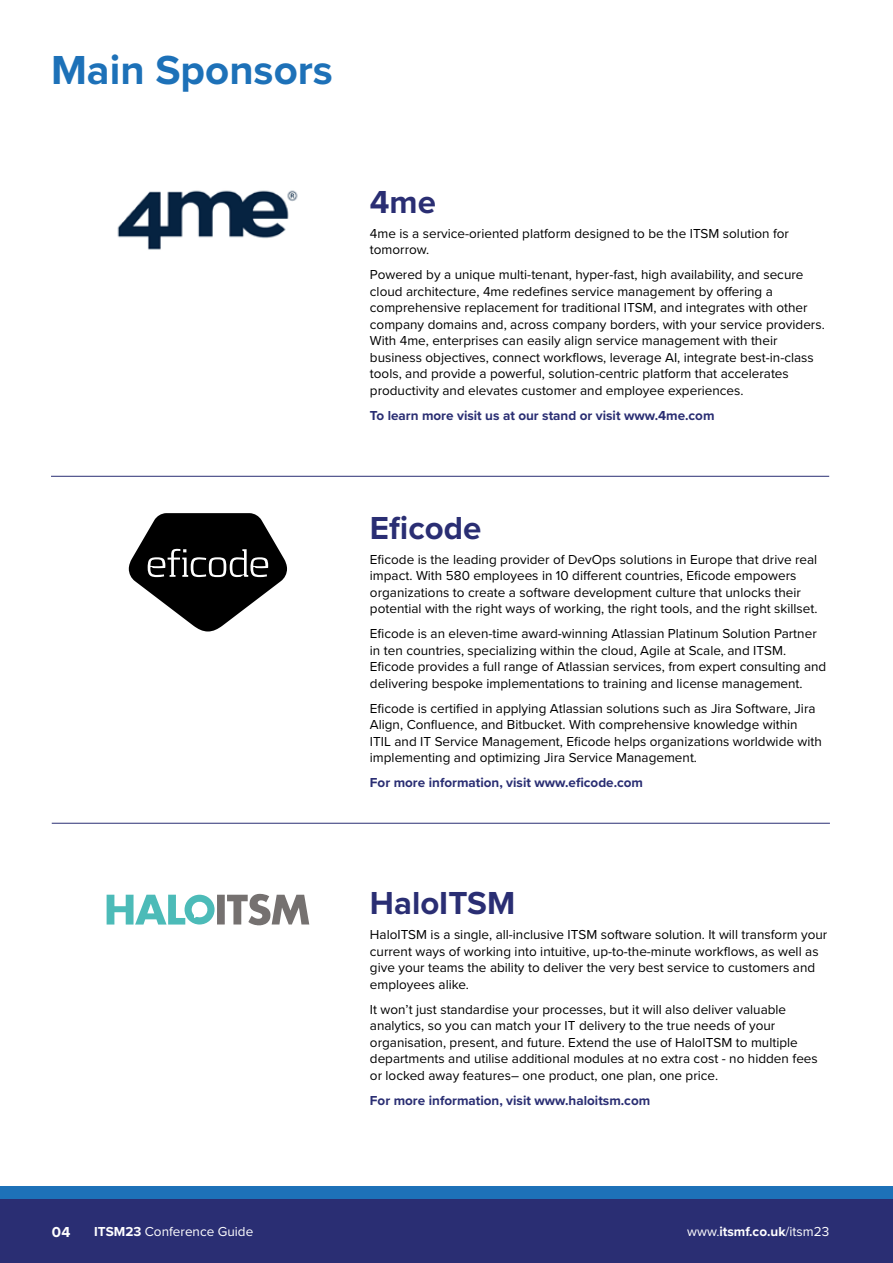
<style>
.page{position:relative;width:893px;height:1263px;background:#fff}
.page>*{position:absolute;margin:0;border:0;box-sizing:border-box;transform-origin:0 0}
.t1{font:700 42px "Proxima Nova";color:#1d71b8}
.t2{font:700 33px "Proxima Nova";color:#2a2e73}
.t3{font:700 15px "Proxima Nova";color:#fff}
.t4{font:13.5px/16.5px "Proxima Nova";color:#000}
.t5{font:700 13.5px "Proxima Nova";color:#2a2e73}
.t6{font:13.5px "Proxima Nova";color:#fff}
.s1{font-weight:700}
</style>
<div class="page">
<div style="left:0;top:1197px;width:893px;height:66px;background:#2a2e73"></div>
<div style="left:0;top:1186px;width:893px;height:13px;background:#1d71b8"></div>
<hr style="left:51px;top:476px;width:778px;height:1px;background:#2a2e73">
<img style="left:117px;top:190px;width:181px;height:60px">
<hr style="left:52px;top:823px;width:778px;height:1px;background:#2a2e73">
<svg style="left:129px;top:513px;width:158px;height:118px"></svg>
<svg style="left:107px;top:894px;width:202px;height:31px"></svg>
<h1 class="t1" style="left:51px;top:39px;width:283px">Main Sponsors</h1>
<h2 class="t2" style="left:370px;top:177px;width:68px">4me</h2>
<p class="t4" style="left:370px;top:224px;width:421px">4me is a service-oriented platform designed to be the ITSM solution for tomorrow.</p>
<p class="t4" style="left:370px;top:266px;width:456px">Powered by a unique multi-tenant, hyper-fast, high availability, and secure cloud architecture, 4me redefines service management by offering a comprehensive replacement for traditional ITSM, and integrates with other company domains and, across company borders, with your service providers.<br>With 4me, enterprises can easily align service management with their business objectives, connect workflows, leverage AI, integrate best-in-class tools, and provide a powerful, solution-centric platform that accelerates productivity and elevates customer and employee experiences.</p>
<p class="t5" style="left:370px;top:405px;width:346px">To learn more visit us at our stand or visit www.4me.com</p>
<h2 class="t2" style="left:370px;top:503px;width:113px">Eficode</h2>
<p class="t4" style="left:370px;top:550px;width:449px">Eficode is the leading provider of DevOps solutions in Europe that drive real impact. With 580 employees in 10 different countries, Eficode empowers organizations to create a software development culture that unlocks their potential with the right ways of working, the right tools, and the right skillset.</p>
<p class="t4" style="left:370px;top:625px;width:458px">Eficode is an eleven-time award-winning Atlassian Platinum Solution Partner in ten countries, specializing within the cloud, Agile at Scale, and ITSM.<br>Eficode provides a full range of Atlassian services, from expert consulting and delivering bespoke implementations to training and license management.</p>
<p class="t4" style="left:370px;top:699px;width:453px">Eficode is certified in applying Atlassian solutions such as Jira Software, Jira Align, Confluence, and Bitbucket. With comprehensive knowledge within ITIL and IT Service Management, Eficode helps organizations worldwide with implementing and optimizing Jira Service Management.</p>
<p class="t5" style="left:370px;top:772px;width:275px">For more information, visit www.eficode.com</p>
<h2 class="t2" style="left:370px;top:879px;width:147px">HaloITSM</h2>
<p class="t4" style="left:370px;top:926px;width:459px">HaloITSM is a single, all-inclusive ITSM software solution. It will transform your current ways of working into intuitive, up-to-the-minute workflows, as well as give your teams the ability to deliver the very best service to customers and employees alike.</p>
<p class="t4" style="left:370px;top:1000px;width:449px">It won’t just standardise your processes, but it will also deliver valuable analytics, so you can match your IT delivery to the true needs of your organisation, present, and future. Extend the use of HaloITSM to multiple departments and utilise additional modules at no extra cost - no hidden fees or locked away features– one product, one plan, one price.</p>
<p class="t5" style="left:370px;top:1090px;width:282px">For more information, visit www.haloitsm.com</p>
<p class="t3" style="left:52px;top:1220px;width:20px">04</p>
<p class="t6" style="left:94px;top:1221px;width:161px"><span class="s1">ITSM23</span> Conference Guide</p>
<p class="t6" style="left:687px;top:1222px;width:143px">www.<span class="s1">itsmf.co.uk</span>/itsm23</p>
</div>
